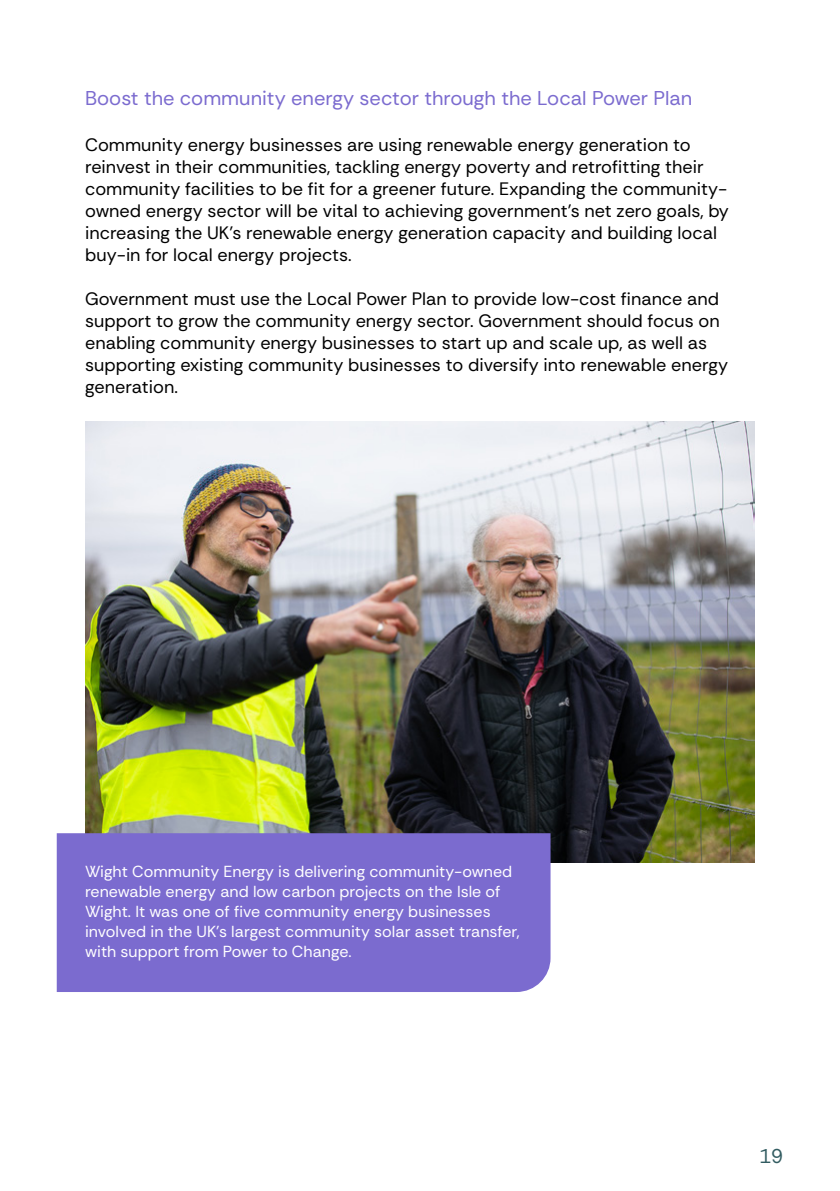
<style>
.page{position:relative;width:840px;height:1191px;background:#fff}
.page>*{position:absolute;margin:0;border:0;box-sizing:border-box;transform-origin:0 0}
.t1{font:20px "Rethink Sans";color:#7b6bcf}
.t2{font:20px "Rethink Sans";color:#325c61}
.t3{font:18px/22px "Rethink Sans";color:#000}
.t4{font:16px/20px "Rethink Sans";color:#fff}
</style>
<div class="page">
<img style="left:85px;top:422px;width:669px;height:440px">
<div style="left:57px;top:833px;width:493px;height:159px;background:#7b6bcf"></div>
<p class="t1" style="left:85px;top:86px;width:608px">Boost the community energy sector through the Local Power Plan</p>
<p class="t3" style="left:85px;top:134px;width:645px">Community energy businesses are using renewable energy generation to reinvest in their communities, tackling energy poverty and retrofitting their community facilities to be fit for a greener future. Expanding the community&shy;owned energy sector will be vital to achieving government’s net zero goals, by increasing the UK’s renewable energy generation capacity and building local buy-in for local energy projects.</p>
<p class="t3" style="left:85px;top:287px;width:644px">Government must use the Local Power Plan to provide low-cost finance and support to grow the community energy sector. Government should focus on enabling community energy businesses to start up and scale up, as well as supporting existing community businesses to diversify into renewable energy generation.</p>
<p class="t4" style="left:85px;top:861px;width:436px">Wight Community Energy is delivering community-owned renewable energy and low carbon projects on the Isle of Wight. It was one of five community energy businesses involved in the UK’s largest community solar asset transfer, with support from Power to Change.</p>
<p class="t2" style="left:758px;top:1143px;width:25px">19</p>
</div>
